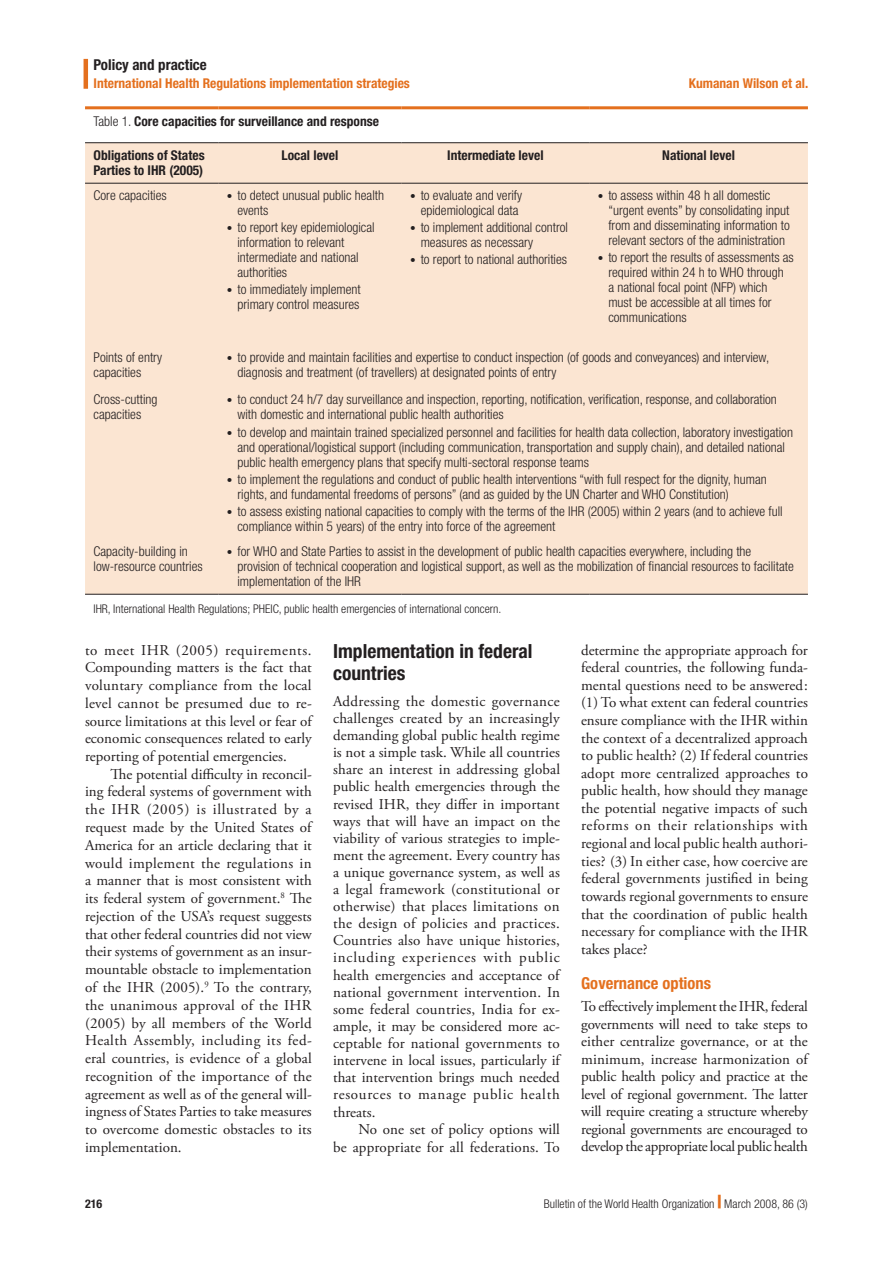
<style>
.page{position:relative;width:893px;height:1263px;background:#fff}
.page>*{position:absolute;margin:0;border:0;box-sizing:border-box;transform-origin:0 0}
.t1{font:700 condensed 19.5px/22.5px "Helvetica Neue LT Std";color:#231f20}
.t2{font:700 condensed 16.5px "Helvetica Neue LT Std";color:#e4701e}
.t3{font:15px/17.7px "Adobe Garamond Pro";color:#231f20;text-align:justify}
.t4{font:700 condensed 15px "Helvetica Neue LT Std";color:#231f20}
.t5{font:300 condensed 13.5px/15px "Helvetica Neue LT Std";color:#231f20}
.t6{font:700 condensed 13.5px/15px "Helvetica Neue LT Std";color:#231f20}
.t7{font:700 condensed 13.5px "Helvetica Neue LT Std";color:#e4701e}
.t8{font:300 condensed 12px "Helvetica Neue LT Std";color:#231f20}
.t9{font:700 condensed 12px "Helvetica Neue LT Std";color:#231f20}
.s1{font-weight:300}
.s2{font-size:11.25px}
.s3{font-weight:800;font-stretch:expanded;font-size:18px;color:#e4701e}
</style>
<div class="page">
<hr style="left:84px;top:59px;width:4px;height:30px;background:#e4701e">
<div style="left:85px;top:143px;width:723px;height:451px;background:#fbe5d2"></div>
<hr style="left:85px;top:106px;width:133px;height:3px;background:#e4701e">
<hr style="left:218px;top:106px;width:184px;height:3px;background:#e4701e">
<hr style="left:402px;top:106px;width:187px;height:3px;background:#e4701e">
<hr style="left:589px;top:106px;width:219px;height:3px;background:#e4701e">
<hr style="left:85px;top:142px;width:133px;height:1px;background:#231f20">
<hr style="left:218px;top:142px;width:184px;height:1px;background:#231f20">
<hr style="left:402px;top:142px;width:187px;height:1px;background:#231f20">
<hr style="left:589px;top:142px;width:219px;height:1px;background:#231f20">
<hr style="left:85px;top:183px;width:133px;height:1px;background:#231f20">
<hr style="left:218px;top:183px;width:184px;height:1px;background:#231f20">
<hr style="left:402px;top:183px;width:187px;height:1px;background:#231f20">
<hr style="left:589px;top:183px;width:219px;height:1px;background:#231f20">
<hr style="left:85px;top:594px;width:133px;height:1px;background:#231f20">
<hr style="left:218px;top:594px;width:184px;height:1px;background:#231f20">
<hr style="left:402px;top:594px;width:187px;height:1px;background:#231f20">
<hr style="left:589px;top:594px;width:219px;height:1px;background:#231f20">
<p class="t4" style="left:94px;top:55px;width:115px">Policy and practice</p>
<p class="t7" style="left:94px;top:75px;width:318px">International Health Regulations implementation strategies</p>
<p class="t7" style="left:689px;top:75px;width:121px">Kumanan Wilson et al.</p>
<p class="t6" style="left:94px;top:114px;width:287px"><span class="s1">Table 1.</span> Core capacities for surveillance and response</p>
<p class="t6" style="left:94px;top:148px;width:113px">Obligations of States<br>Parties to IHR (2005)</p>
<p class="t6" style="left:281px;top:148px;width:58px">Local level</p>
<p class="t6" style="left:447px;top:148px;width:98px">Intermediate level</p>
<p class="t6" style="left:662px;top:148px;width:74px">National level</p>
<p class="t5" style="left:94px;top:188px;width:75px">Core capacities</p>
<p class="t5" style="left:237px;top:188px;width:148px;text-indent:-11px"><span class="s2">•</span> to detect unusual public health events</p>
<p class="t5" style="left:237px;top:220px;width:139px;text-indent:-11px"><span class="s2">•</span> to report key epidemiological information to relevant intermediate and national authorities</p>
<p class="t5" style="left:227px;top:282px;width:135px;text-align:right"><span class="s2">•</span> to immediately implement primary control measures</p>
<p class="t5" style="left:410px;top:188px;width:114px;text-align:center"><span class="s2">•</span> to evaluate and verify epidemiological data</p>
<p class="t5" style="left:421px;top:220px;width:149px;text-indent:-11px"><span class="s2">•</span> to implement additional control measures as necessary</p>
<p class="t5" style="left:410px;top:252px;width:159px"><span class="s2">•</span> to report to national authorities</p>
<p class="t5" style="left:608px;top:188px;width:183px;text-indent:-11px"><span class="s2">•</span> to assess within 48 h all domestic “urgent events” by consolidating input from and disseminating information to relevant sectors of the administration</p>
<p class="t5" style="left:608px;top:250px;width:187px;text-indent:-11px"><span class="s2">•</span> to report the results of assessments as required within 24 h to WHO through<br>a national focal point (NFP) which must be accessible at all times for communications</p>
<p class="t5" style="left:94px;top:350px;width:70px">Points of entry capacities</p>
<p class="t5" style="left:237px;top:350px;width:533px;text-indent:-11px"><span class="s2">•</span> to provide and maintain facilities and expertise to conduct inspection (of goods and conveyances) and interview, diagnosis and treatment (of travellers) at designated points of entry</p>
<p class="t5" style="left:94px;top:392px;width:65px">Cross-cutting capacities</p>
<p class="t5" style="left:237px;top:392px;width:541px;text-indent:-11px"><span class="s2">•</span> to conduct 24 h/7 day surveillance and inspection, reporting, notification, verification, response, and collaboration with domestic and international public health authorities</p>
<p class="t5" style="left:237px;top:424px;width:557px;text-indent:-11px"><span class="s2">•</span> to develop and maintain trained specialized personnel and facilities for health data collection, laboratory investigation and operational/logistical support (including communication, transportation and supply chain), and detailed national public health emergency plans that specify multi-sectoral response teams</p>
<p class="t5" style="left:237px;top:471px;width:531px;text-indent:-11px"><span class="s2">•</span> to implement the regulations and conduct of public health interventions “with full respect for the dignity, human rights, and fundamental freedoms of persons” (and as guided by the UN Charter and WHO Constitution)</p>
<p class="t5" style="left:237px;top:503px;width:547px;text-indent:-11px"><span class="s2">•</span> to assess existing national capacities to comply with the terms of the IHR (2005) within 2 years (and to achieve full compliance within 5 years) of the entry into force of the agreement</p>
<p class="t5" style="left:94px;top:543px;width:111px">Capacity-building in low-resource countries</p>
<p class="t5" style="left:237px;top:543px;width:558px;text-indent:-11px"><span class="s2">•</span> for WHO and State Parties to assist in the development of public health capacities everywhere, including the provision of technical cooperation and logistical support, as well as the mobilization of financial resources to facilitate implementation of the IHR</p>
<p class="t8" style="left:94px;top:602px;width:409px">IHR, International Health Regulations; PHEIC, public health emergencies of international concern.</p>
<p class="t3" style="left:581px;top:642px;width:228px">determine the appropriate approach for federal countries, the following funda&shy;mental questions need to be answered: (1) To what extent can federal countries ensure compliance with the IHR within the context of a decentralized approach to public health? (2) If federal countries adopt more centralized approaches to public health, how should they manage the potential negative impacts of such reforms on their relationships with regional and local public health authori&shy;ties? (3) In either case, how coercive are federal governments justified in being towards regional governments to ensure that the coordination of public health necessary for compliance with the IHR takes place?</p>
<p class="t2" style="left:581px;top:973px;width:131px">Governance options</p>
<p class="t3" style="left:581px;top:998px;width:228px">To effectively implement the IHR, federal governments will need to take steps to either centralize governance, or at the minimum, increase harmonization of public health policy and practice at the level of regional government. The latter will require creating a structure whereby regional governments are encouraged to develop the appropriate local public health</p>
<h1 class="t1" style="left:333px;top:639px;width:201px">Implementation in federal countries</h1>
<p class="t3" style="left:333px;top:693px;width:228px;line-height:17.1px">Addressing the domestic governance challenges created by an increasingly demanding global public health regime is not a simple task. While all countries share an interest in addressing global public health emergencies through the revised IHR, they differ in important ways that will have an impact on the viability of various strategies to imple&shy;ment the agreement. Every country has a unique governance system, as well as a legal framework (constitutional or otherwise) that places limitations on the design of policies and practices.<br>Countries also have unique histories, including experiences with public health emergencies and acceptance of national government intervention. In some federal countries, India for ex&shy;ample, it may be considered more ac&shy;ceptable for national governments to intervene in local issues, particularly if that intervention brings much needed resources to manage public health threats.</p>
<p class="t3" style="left:333px;top:1121px;width:228px;text-align:right">No one set of policy options will<br>be appropriate for all federations. To</p>
<p class="t3" style="left:85px;top:642px;width:228px">to meet IHR (2005) requirements.<br>Compounding matters is the fact that voluntary compliance from the local level cannot be presumed due to re&shy;source limitations at this level or fear of economic consequences related to early reporting of potential emergencies.</p>
<p class="t3" style="left:85px;top:765px;width:228px;text-indent:26px">The potential difficulty in reconcil&shy;ing federal systems of government with the IHR (2005) is illustrated by a request made by the United States of America for an article declaring that it would implement the regulations in a manner that is most consistent with its federal system of government.<sup>8</sup> The rejection of the USA’s request suggests that other federal countries did not view their systems of government as an insur&shy;mountable obstacle to implementation of the IHR (2005).<sup>9</sup> To the contrary, the unanimous approval of the IHR (2005) by all members of the World Health Assembly, including its fed&shy;eral countries, is evidence of a global recognition of the importance of the agreement as well as of the general will&shy;ingness of States Parties to take measures to overcome domestic obstacles to its implementation.</p>
<p class="t9" style="left:85px;top:1196px;width:19px">216</p>
<p class="t8" style="left:544px;top:1197px;width:266px">Bulletin of the World Health Organization <span class="s3">|</span> March 2008, 86 (3)</p>
</div>
